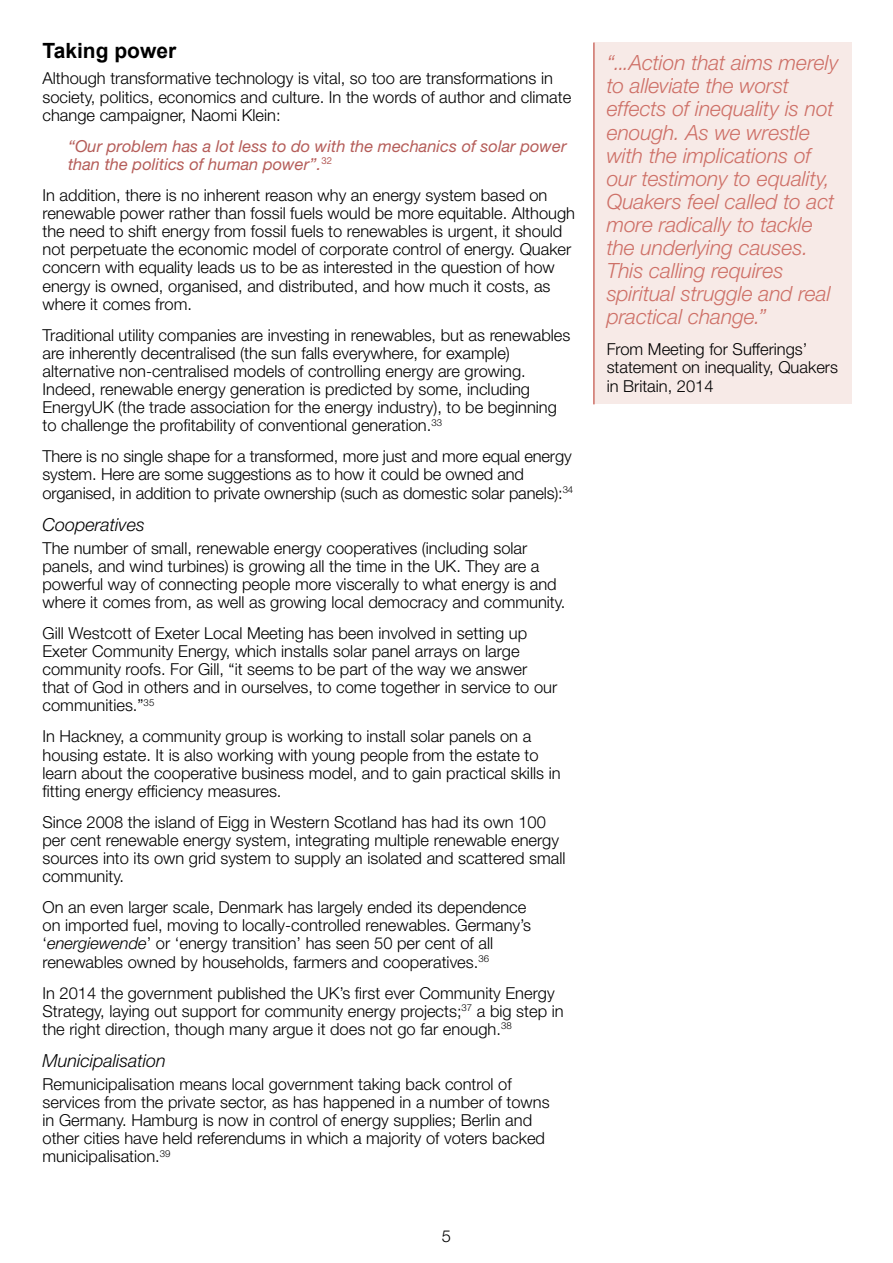
<style>
.page{position:relative;width:893px;height:1263px;background:#fff}
.page>*{position:absolute;margin:0;border:0;box-sizing:border-box;transform-origin:0 0}
.t1{font:italic 300 21px/23.1px "Helvetica Neue LT Std";letter-spacing:-.005em;color:#ce7067}
.t2{font:700 21px "Arial";color:#000}
.t3{font:italic 300 18px "Helvetica Neue LT Std";color:#000}
.t4{font:300 16.5px/18.1px "Helvetica Neue";color:#000}
.t5{font:italic 16.5px/18.1px "Helvetica Neue";color:#b55d59}
.s1{font-family:"Helvetica Neue LT Std";font-style:italic}
</style>
<div class="page">
<div style="left:594px;top:43px;width:257px;height:361px;background:#f7eae7"></div>
<hr style="left:593px;top:43px;width:2px;height:361px;background:#ce7067">
<p class="t2" style="left:43px;top:36px;width:135px">Taking power</p>
<p class="t4" style="left:43px;top:69px;width:530px">Although transformative technology is vital, so too are transformations in society, politics, economics and culture. In the words of author and climate change campaigner, Naomi Klein:</p>
<p class="t5" style="left:68px;top:136px;width:500px">“Our problem has a lot less to do with the mechanics of solar power than the politics of human power’’.<sup>32</sup></p>
<p class="t4" style="left:43px;top:185px;width:534px">In addition, there is no inherent reason why an energy system based on renewable power rather than fossil fuels would be more equitable. Although the need to shift energy from fossil fuels to renewables is urgent, it should not perpetuate the economic model of corporate control of energy. Quaker concern with equality leads us to be as interested in the question of how energy is owned, organised, and distributed, and how much it costs, as where it comes from.</p>
<p class="t4" style="left:43px;top:325px;width:529px">Traditional utility companies are investing in renewables, but as renewables are inherently decentralised (the sun falls everywhere, for example) alternative non-centralised models of controlling energy are growing.<br>Indeed, renewable energy generation is predicted by some, including EnergyUK (the trade association for the energy industry), to be beginning to challenge the profitability of conventional generation.<sup>33</sup></p>
<p class="t4" style="left:43px;top:447px;width:532px">There is no single shape for a transformed, more just and more equal energy system. Here are some suggestions as to how it could be owned and organised, in addition to private ownership (such as domestic solar panels):<sup>34</sup></p>
<p class="t3" style="left:43px;top:514px;width:104px">Cooperatives</p>
<p class="t4" style="left:43px;top:538px;width:524px">The number of small, renewable energy cooperatives (including solar panels, and wind turbines) is growing all the time in the UK. They are a powerful way of connecting people more viscerally to what energy is and where it comes from, as well as growing local democracy and community.</p>
<p class="t4" style="left:43px;top:624px;width:516px">Gill Westcott of Exeter Local Meeting has been involved in setting up Exeter Community Energy, which installs solar panel arrays on large community roofs. For Gill, “it seems to be part of the way we answer that of God in others and in ourselves, to come together in service to our communities.”<sup>35</sup></p>
<p class="t4" style="left:43px;top:727px;width:520px">In Hackney, a community group is working to install solar panels on a housing estate. It is also working with young people from the estate to learn about the cooperative business model, and to gain practical skills in fitting energy efficiency measures.</p>
<p class="t4" style="left:43px;top:812px;width:524px">Since 2008 the island of Eigg in Western Scotland has had its own 100 per cent renewable energy system, integrating multiple renewable energy sources into its own grid system to supply an isolated and scattered small community.</p>
<p class="t4" style="left:43px;top:898px;width:490px">On an even larger scale, Denmark has largely ended its dependence on imported fuel, moving to locally-controlled renewables. Germany’s ‘<span class="s1">energiewende</span>’ or ‘energy transition’ has seen 50 per cent of all renewables owned by households, farmers and cooperatives.<sup>36</sup></p>
<p class="t4" style="left:43px;top:983px;width:523px">In 2014 the government published the UK’s first ever Community Energy<br>Strategy, laying out support for community energy projects;<sup>37</sup> a big step in the right direction, though many argue it does not go far enough.<sup>38</sup></p>
<p class="t3" style="left:43px;top:1050px;width:125px">Municipalisation</p>
<p class="t4" style="left:43px;top:1074px;width:509px">Remunicipalisation means local government taking back control of services from the private sector, as has happened in a number of towns in Germany. Hamburg is now in control of energy supplies; Berlin and other cities have held referendums in which a majority of voters backed municipalisation.<sup>39</sup></p>
<p class="t4" style="left:442px;top:1227px;width:11px">5</p>
<p class="t1" style="left:607px;top:51px;width:233px">“...Action that aims merely to alleviate the worst effects of inequality is not enough. As we wrestle with the implications of our testimony to equality,<br>Quakers feel called to act more radically to tackle the underlying causes.<br>This calling requires spiritual struggle and real practical change.”</p>
<p class="t4" style="left:607px;top:340px;width:233px">From Meeting for Sufferings’ statement on inequality, Quakers in Britain, 2014</p>
</div>
